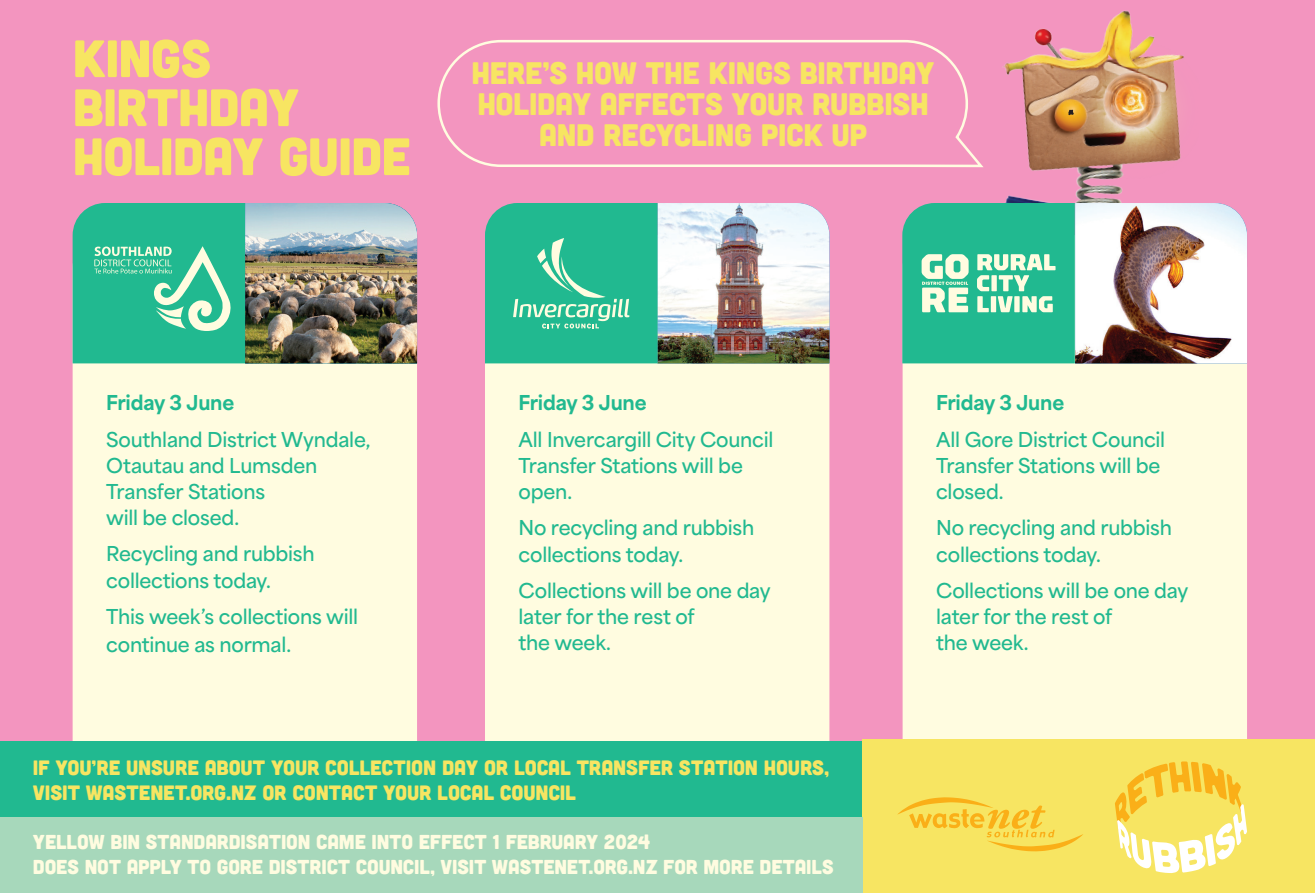
<style>
.page{position:relative;width:1315px;height:893px;background:#f395bf}
.page>*{position:absolute;margin:0;border:0;box-sizing:border-box;transform-origin:0 0}
.t1{font:52.5px/49px "Cubano";letter-spacing:-.015em;color:#f7e562}
.t2{font:31.15px/31.2px "Cubano";letter-spacing:-.015em;color:#f7e562;text-align:center}
.t3{font:20.82px/24.5px "Cubano";letter-spacing:-.01em;color:#f7e562}
.t4{font:20.12px/24.5px "Cubano";letter-spacing:-.005em;color:#fffce0}
.t5{font:600 19.25px/26.2px "Area Normal";letter-spacing:-.01em;color:#21b990}
.t6{font:800 19.25px "Area Normal";letter-spacing:-.01em;color:#21b990}
</style>
<div class="page">
<img style="left:1002px;top:10px;width:182px;height:193px">
<svg style="left:1068px;top:110px;width:6px;height:5px"></svg>
<div style="left:73px;top:235px;width:344px;height:564px;background:#fffce0;border-radius:32px"></div>
<div style="left:485px;top:235px;width:344px;height:564px;background:#fffce0;border-radius:32px"></div>
<div style="left:902px;top:235px;width:345px;height:564px;background:#fffce0;border-radius:32px"></div>
<div style="left:0;top:741px;width:862px;height:76px;background:#21b990"></div>
<div style="left:862px;top:739px;width:453px;height:154px;background:#f7e562"></div>
<div style="left:73px;top:203px;width:172px;height:160px;background:#21b990"></div>
<img style="left:245px;top:203px;width:172px;height:160px">
<svg style="left:902px;top:203px;width:173px;height:160px;background:#43c29b"></svg>
<img style="left:1075px;top:203px;width:172px;height:160px">
<svg style="left:1115px;top:761px;width:132px;height:112px"></svg>
<svg style="left:94px;top:246px;width:137px;height:85px"></svg>
<svg style="left:437px;top:40px;width:546px;height:128px"></svg>
<svg style="left:897px;top:797px;width:186px;height:54px"></svg>
<img style="left:485px;top:203px;width:344px;height:160px">
<div style="left:0;top:817px;width:862px;height:76px;background:#a7d8bb"></div>
<h1 class="t1" style="left:73px;top:32px;width:339px">KINGS<br>BIRTHDAY<br>HOLIDAY GUIDE</h1>
<h2 class="t2" style="left:471px;top:56px;width:464px">HERE’S HOW THE KINGS BIRTHDAY<br>HOLIDAY AFFECTS YOUR RUBBISH<br>AND RECYCLING PICK UP</h2>
<p class="t6" style="left:106px;top:385px;width:130px">Friday 3 June</p>
<p class="t5" style="left:106px;top:424px;width:266px">Southland District Wyndale,<br>Otautau and Lumsden<br>Transfer Stations<br>will be closed.</p>
<p class="t5" style="left:106px;top:539px;width:210px">Recycling and rubbish collections today.</p>
<p class="t5" style="left:106px;top:600px;width:253px;line-height:28px">This week’s collections will continue as normal.</p>
<p class="t6" style="left:518px;top:386px;width:130px">Friday 3 June</p>
<p class="t5" style="left:518px;top:424px;width:256px">All Invercargill City Council<br>Transfer Stations will be open.</p>
<p class="t5" style="left:518px;top:513px;width:237px">No recycling and rubbish collections today.</p>
<p class="t5" style="left:518px;top:575px;width:254px">Collections will be one day later for the rest of<br>the week.</p>
<p class="t6" style="left:936px;top:386px;width:130px">Friday 3 June</p>
<p class="t5" style="left:936px;top:424px;width:231px">All Gore District Council<br>Transfer Stations will be closed.</p>
<p class="t5" style="left:936px;top:513px;width:237px">No recycling and rubbish collections today.</p>
<p class="t5" style="left:936px;top:575px;width:254px">Collections will be one day later for the rest of<br>the week.</p>
<p class="t3" style="left:33px;top:755px;width:797px">IF YOU’RE UNSURE ABOUT YOUR COLLECTION DAY OR LOCAL TRANSFER STATION HOURS,<br>VISIT WASTENET.ORG.NZ OR CONTACT YOUR LOCAL COUNCIL</p>
<p class="t4" style="left:33px;top:829px;width:802px">YELLOW BIN STANDARDISATION CAME INTO EFFECT 1 FEBRUARY 2024<br>DOES NOT APPLY TO GORE DISTRICT COUNCIL, VISIT WASTENET.ORG.NZ FOR MORE DETAILS</p>
</div>
